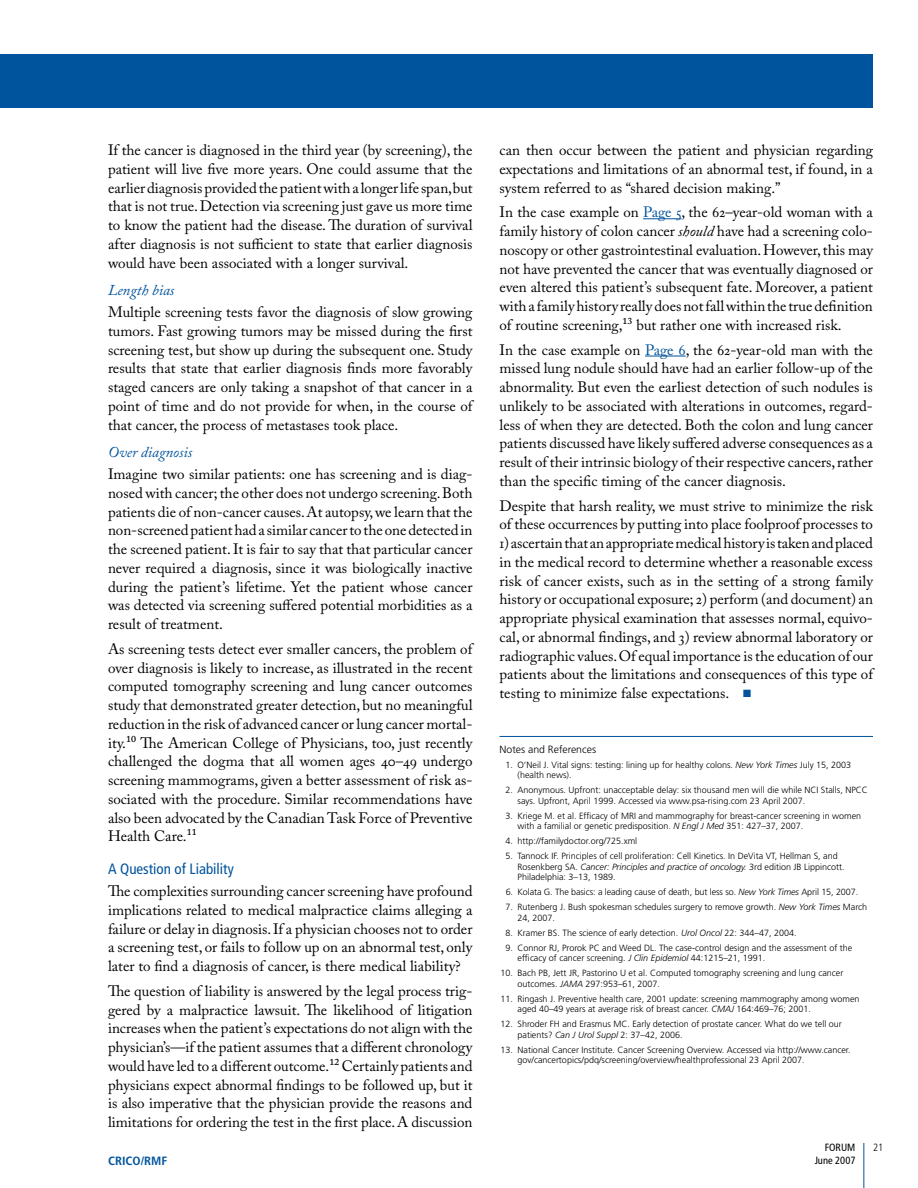
<style>
.page{position:relative;width:918px;height:1188px;background:#fff}
.page>*{position:absolute;margin:0;border:0;box-sizing:border-box;transform-origin:0 0}
.t1{font:15px/18.8px "Adobe Caslon Pro";color:#000;text-align:justify}
.t2{font:italic 15px "Adobe Caslon Pro";color:#00549d}
.t3{font:condensed 15px "Frutiger";color:#00549d}
.t4{font:700 condensed 12px "Frutiger";color:#00549d;scale:1.05 1}
.t5{font:300 10.5px "Frutiger";color:#000}
.t6{font:condensed 10.5px/13.5px "Frutiger";color:#000;text-align:right}
.t7{font:300 condensed 10.5px "Frutiger";color:#000}
.t8{font:300 9px/10.5px "Frutiger";color:#000}
.s1{color:#00549d}
.s2{font-style:italic}
</style>
<div class="page">
<div style="left:0;top:54px;width:873px;height:54px;background:#00549d"></div>
<hr style="left:643px;top:218px;width:38px;height:1px;background:#00549d">
<hr style="left:645px;top:356px;width:41px;height:1px;background:#00549d">
<hr style="left:500px;top:736px;width:373px;height:1px;background:#00549d">
<hr style="left:864px;top:1143px;width:1px;height:45px;background:#00549d">
<p class="t1" style="left:108px;top:140px;width:366px">If the cancer is diagnosed in the third year (by screening), the patient will live five more years. One could assume that the earlier diagnosis provided the patient with a longer life span, but that is not true. Detection via screening just gave us more time to know the patient had the disease. The duration of survival after diagnosis is not sufficient to state that earlier diagnosis would have been associated with a longer survival.</p>
<p class="t2" style="left:108px;top:281px;width:68px">Length bias</p>
<p class="t1" style="left:108px;top:302px;width:366px">Multiple screening tests favor the diagnosis of slow growing tumors. Fast growing tumors may be missed during the first screening test, but show up during the subsequent one. Study results that state that earlier diagnosis finds more favorably staged cancers are only taking a snapshot of that cancer in a point of time and do not provide for when, in the course of that cancer, the process of metastases took place.</p>
<p class="t2" style="left:108px;top:443px;width:86px">Over diagnosis</p>
<p class="t1" style="left:108px;top:464px;width:366px">Imagine two similar patients: one has screening and is diag&shy;nosed with cancer; the other does not undergo screening. Both patients die of non-cancer causes. At autopsy, we learn that the non-screened patient had a similar cancer to the one detected in the screened patient. It is fair to say that that particular cancer never required a diagnosis, since it was biologically inactive during the patient’s lifetime. Yet the patient whose cancer was detected via screening suffered potential morbidities as a result of treatment.</p>
<p class="t1" style="left:108px;top:639px;width:366px">As screening tests detect ever smaller cancers, the problem of over diagnosis is likely to increase, as illustrated in the recent computed tomography screening and lung cancer outcomes study that demonstrated greater detection, but no meaningful reduction in the risk of advanced cancer or lung cancer mortal&shy;ity.10 The American College of Physicians, too, just recently challenged the dogma that all women ages 40–49 undergo screening mammograms, given a better assessment of risk as&shy;sociated with the procedure. Similar recommendations have also been advocated by the Canadian Task Force of Preventive Health Care.11</p>
<p class="t3" style="left:108px;top:860px;width:127px">A Question of Liability</p>
<p class="t1" style="left:108px;top:881px;width:366px">The complexities surrounding cancer screening have profound implications related to medical malpractice claims alleging a failure or delay in diagnosis. If a physician chooses not to order a screening test, or fails to follow up on an abnormal test, only later to find a diagnosis of cancer, is there medical liability?</p>
<p class="t1" style="left:108px;top:981px;width:366px">The question of liability is answered by the legal process trig&shy;gered by a malpractice lawsuit. The likelihood of litigation increases when the patient’s expectations do not align with the physician’s—if the patient assumes that a different chronology would have led to a different outcome.12 Certainly patients and physicians expect abnormal findings to be followed up, but it is also imperative that the physician provide the reasons and limitations for ordering the test in the first place. A discussion</p>
<p class="t4" style="left:108px;top:1153px;width:58px">CRICO/RMF</p>
<p class="t1" style="left:500px;top:140px;width:375px">can then occur between the patient and physician regarding expectations and limitations of an abnormal test, if found, in a system referred to as “shared decision making.”</p>
<p class="t1" style="left:500px;top:203px;width:375px">In the case example on <span class="s1">Page 5</span>, the 62–year-old woman with a family history of colon cancer <span class="s2">should</span> have had a screening colo&shy;noscopy or other gastrointestinal evaluation. However, this may not have prevented the cancer that was eventually diagnosed or even altered this patient’s subsequent fate. Moreover, a patient with a family history really does not fall within the true definition of routine screening,13 but rather one with increased risk.</p>
<p class="t1" style="left:500px;top:340px;width:375px">In the case example on <span class="s1">Page 6</span>, the 62-year-old man with the missed lung nodule should have had an earlier follow-up of the abnormality. But even the earliest detection of such nodules is unlikely to be associated with alterations in outcomes, regard&shy;less of when they are detected. Both the colon and lung cancer patients discussed have likely suffered adverse consequences as a result of their intrinsic biology of their respective cancers, rather than the specific timing of the cancer diagnosis.</p>
<p class="t1" style="left:500px;top:496px;width:375px">Despite that harsh reality, we must strive to minimize the risk of these occurrences by putting into place foolproof processes to</p>
<p class="t1" style="left:500px;top:533px;width:375px">1) ascertain that an appropriate medical history is taken and placed in the medical record to determine whether a reasonable excess risk of cancer exists, such as in the setting of a strong family history or occupational exposure; 2) perform (and document) an appropriate physical examination that assesses normal, equivo&shy;cal, or abnormal findings, and 3) review abnormal laboratory or radiographic values. Of equal importance is the education of our patients about the limitations and consequences of this type of testing to minimize false expectations. <span class="s1">■</span></p>
<p class="t5" style="left:500px;top:743px;width:98px">Notes and References</p>
<p class="t8" style="left:518px;top:760px;width:335px;text-indent:-12px">1. O’Neil J. Vital signs: testing: lining up for healthy colons. <span class="s2">New York Times</span> July 15, 2003 (health news).</p>
<p class="t8" style="left:518px;top:785px;width:352px;text-indent:-12px">2. Anonymous. Upfront: unacceptable delay: six thousand men will die while NCI Stalls, NPCC says. Upfront, April 1999. Accessed via www.psa-rising.com 23 April 2007.</p>
<p class="t8" style="left:518px;top:811px;width:345px;text-indent:-12px">3. Kriege M. et al. Efficacy of MRI and mammography for breast-cancer screening in women with a familial or genetic predisposition. <span class="s2">N Engl J Med</span> 351: 427–37, 2007.</p>
<p class="t8" style="left:505px;top:836px;width:133px">4. http://familydoctor.org/725.xml</p>
<p class="t8" style="left:518px;top:851px;width:329px;text-indent:-12px">5. Tannock IF. Principles of cell proliferation: Cell Kinetics. In DeVita VT, Hellman S, and<br>Rosenkberg SA. <span class="s2">Cancer: Principles and practice of oncology.</span> 3rd edition JB Lippincott.<br>Philadelphia: 3–13, 1989.</p>
<p class="t8" style="left:506px;top:887px;width:354px">6. Kolata G. The basics: a leading cause of death, but less so. <span class="s2">New York Times</span> April 15, 2007.</p>
<p class="t8" style="left:518px;top:902px;width:351px;text-indent:-12px">7. Rutenberg J. Bush spokesman schedules surgery to remove growth. <span class="s2">New York Times</span> March<br>24, 2007.</p>
<p class="t8" style="left:505px;top:928px;width:293px">8. Kramer BS. The science of early detection. <span class="s2">Urol Oncol</span> 22: 344–47, 2004.</p>
<p class="t8" style="left:518px;top:943px;width:336px;text-indent:-12px">9. Connor RJ, Prorok PC and Weed DL. The case-control design and the assessment of the efficacy of cancer screening. <span class="s2">J Clin Epidemiol</span> 44:1215–21, 1991.</p>
<p class="t8" style="left:518px;top:968px;width:327px;text-indent:-17px">10. Bach PB, Jett JR, Pastorino U et al. Computed tomography screening and lung cancer outcomes. <span class="s2">JAMA</span> 297:953–61, 2007.</p>
<p class="t8" style="left:518px;top:994px;width:344px;text-indent:-17px">11. Ringash J. Preventive health care, 2001 update: screening mammography among women aged 40–49 years at average risk of breast cancer. <span class="s2">CMAJ</span> 164:469–76; 2001.</p>
<p class="t8" style="left:518px;top:1019px;width:326px;text-indent:-17px">12. Shroder FH and Erasmus MC. Early detection of prostate cancer. What do we tell our patients? <span class="s2">Can J Urol Suppl</span> 2: 37–42, 2006.</p>
<p class="t8" style="left:518px;top:1045px;width:335px;text-indent:-17px">13. National Cancer Institute. Cancer Screening Overview. Accessed via http://www.cancer. gov/cancertopics/pdq/screening/overview/healthprofessional 23 April 2007.</p>
<p class="t6" style="left:815px;top:1141px;width:42px">FORUM<br>June 2007</p>
<p class="t7" style="left:873px;top:1141px;width:12px">21</p>
</div>
